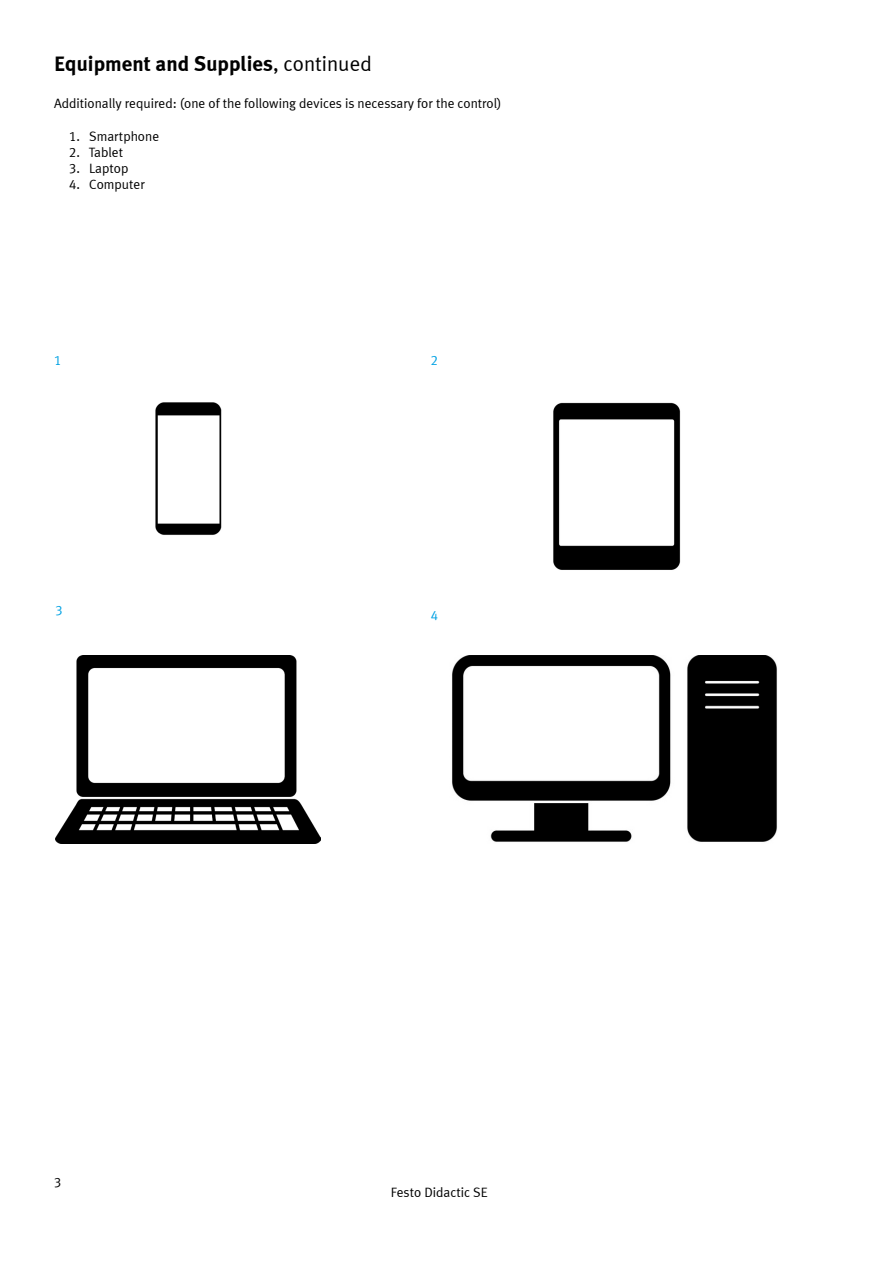
<style>
.page{position:relative;width:893px;height:1263px;background:#fff}
.page>*{position:absolute;margin:0;border:0;box-sizing:border-box;transform-origin:0 0}
.t1{font:700 21px "Meta Plus LF";color:#000}
.t2{font:13.5px "Meta Plus LF";color:#000}
.t3{font:13.5px "Meta Plus LF";color:#00a1e3}
.s1{font-weight:400}
</style>
<div class="page">
<img style="left:452px;top:655px;width:325px;height:187px">
<img style="left:56px;top:655px;width:265px;height:188px">
<img style="left:553px;top:402px;width:128px;height:168px">
<img style="left:155px;top:402px;width:67px;height:133px">
<p class="t1" style="left:54px;top:50px;width:319px">Equipment and Supplies<span class="s1">, continued</span></p>
<p class="t2" style="left:54px;top:96px;width:449px">Additionally required: (one of the following devices is necessary for the control)</p>
<p class="t2" style="left:69px;top:128px;width:92px">1. Smartphone</p>
<p class="t2" style="left:69px;top:144px;width:55px">2. Tablet</p>
<p class="t2" style="left:69px;top:160px;width:61px">3. Laptop</p>
<p class="t2" style="left:69px;top:177px;width:77px">4. Computer</p>
<p class="t3" style="left:54px;top:352px;width:9px">1</p>
<p class="t3" style="left:431px;top:352px;width:9px">2</p>
<p class="t3" style="left:56px;top:602px;width:9px">3</p>
<p class="t2" style="left:54px;top:1174px;width:9px">3</p>
<p class="t3" style="left:431px;top:607px;width:9px">4</p>
<p class="t2" style="left:391px;top:1184px;width:98px">Festo Didactic SE</p>
</div>
